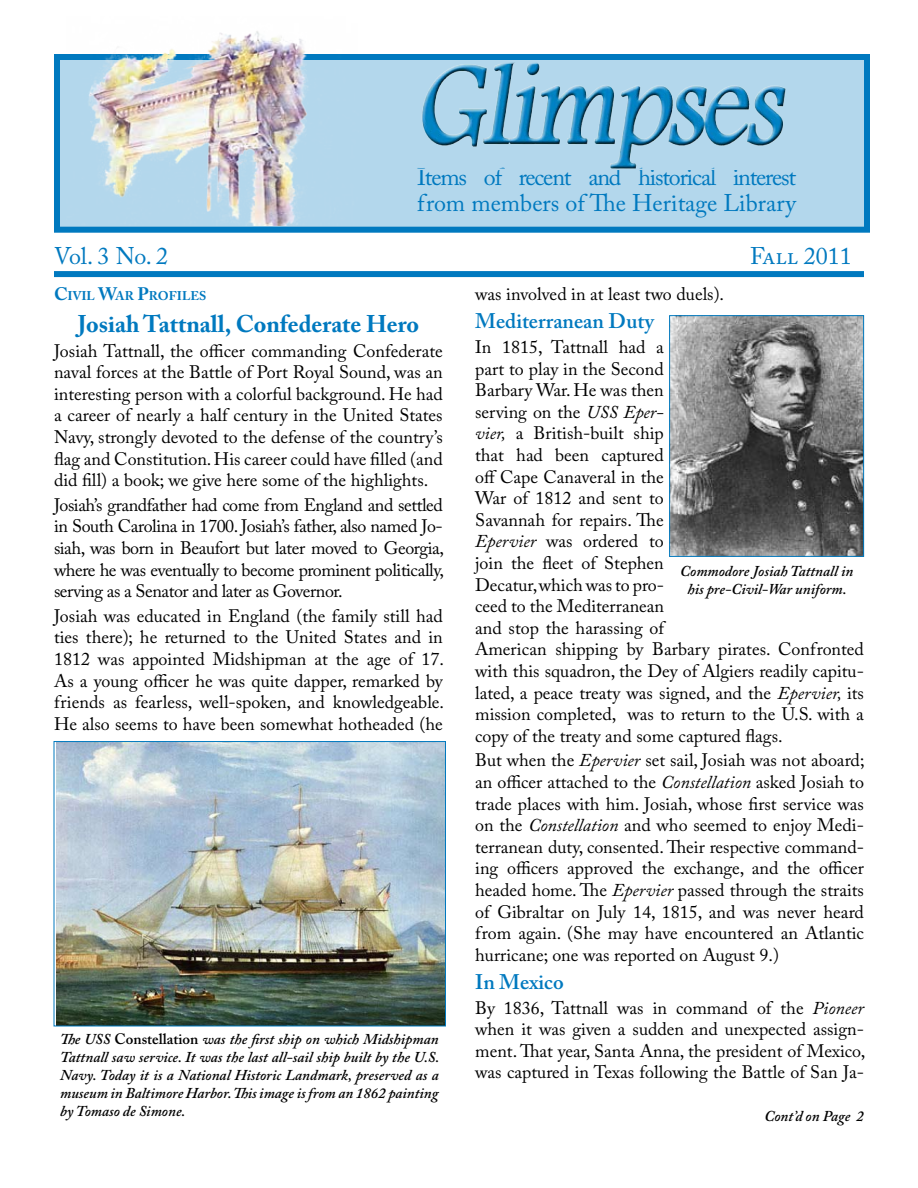
<style>
.page{position:relative;width:918px;height:1188px;background:#fff}
.page>*{position:absolute;margin:0;border:0;box-sizing:border-box;transform-origin:0 0}
.t1{font:24px/25.5px "Adobe Caslon Pro";color:#0079bf}
.t2{font:700 24px "Adobe Caslon Pro";color:#0079bf}
.t3{font:600 21px "Adobe Caslon Pro";color:#0079bf}
.t4{font:18px/21.6px "Adobe Caslon Pro";color:#000;text-align:justify}
.t5{font:italic 600 15px/18px "Adobe Caslon Pro";color:#000;text-align:justify}
.t6{font:700 12.6px "Adobe Caslon Pro";color:#0079bf}
.s1{font-size:18px}
.s2{font-style:normal}
.s3{font-style:italic}
</style>
<div class="page">
<div style="left:57px;top:57px;width:810px;height:173px;background:#b3d7ec"></div>
<div style="left:54px;top:54px;width:816px;height:179px;border:6px solid #0079bf"></div>
<img style="left:66px;top:31px;width:293px;height:194px">
<div style="left:54px;top:271px;width:810px;height:6px;background:#0079bf"></div>
<img style="left:671px;top:317px;width:191px;height:238px">
<div style="left:669px;top:315px;width:195px;height:242px;border:1px solid #0079bf"></div>
<img style="left:57px;top:743px;width:387px;height:281px">
<div style="left:54px;top:741px;width:392px;height:285px;border:1px solid #0079bf"></div>
<img style="left:422px;top:65px;width:364px;height:102px">
<h1 class="t1" style="left:417px;top:164px;width:381px">Items of recent and historical interest from members of The Heritage Library</h1>
<h1 class="t1" style="left:54px;top:243px;width:116px">Vol. 3 No. 2</h1>
<h1 class="t1" style="left:750px;top:243px;width:103px">Fall 2011</h1>
<p class="t6" style="left:54px;top:288px;width:154px"><span class="s1">C</span>ivil <span class="s1">W</span>ar <span class="s1">P</span>rofiles</p>
<h1 class="t2" style="left:78px;top:310px;width:343px">Josiah Tattnall, Confederate Hero</h1>
<p class="t4" style="left:54px;top:340px;width:390px">Josiah Tattnall, the officer commanding Confederate naval forces at the Battle of Port Royal Sound, was an interesting person with a colorful background. He had a career of nearly a half century in the United States Navy, strongly devoted to the defense of the country’s flag and Constitution. His career could have filled (and did fill) a book; we give here some of the highlights.</p>
<p class="t4" style="left:54px;top:494px;width:392px">Josiah’s grandfather had come from England and settled in South Carolina in 1700. Josiah’s father, also named Jo&shy;siah, was born in Beaufort but later moved to Georgia, where he was eventually to become prominent politically, serving as a Senator and later as Governor.</p>
<p class="t4" style="left:54px;top:605px;width:392px">Josiah was educated in England (the family still had ties there); he returned to the United States and in 1812 was appointed Midshipman at the age of 17.<br>As a young officer he was quite dapper, remarked by friends as fearless, well-spoken, and knowledgeable.<br>He also seems to have been somewhat hotheaded (he</p>
<p class="t5" style="left:60px;top:1030px;width:381px">The USS <span class="s2">Constellation</span> was the first ship on which Midshipman Tattnall saw service. It was the last all-sail ship built by the U.S.<br>Navy. Today it is a National Historic Landmark, preserved as a museum in Baltimore Harbor. This image is from an 1862 painting by Tomaso de Simone.</p>
<p class="t4" style="left:475px;top:283px;width:251px">was involved in at least two duels).</p>
<p class="t3" style="left:475px;top:309px;width:180px">Mediterranean Duty</p>
<p class="t4" style="left:475px;top:336px;width:390px;text-align:left">In 1815, Tattnall had a<br>part to play in the Second<br>Barbary War. He was then<br>serving on the <span class="s3">USS Eper-<br>vier,</span> a British-built ship<br>that had been captured<br>off Cape Canaveral in the<br>War of 1812 and sent to<br>Savannah for repairs. The<br><span class="s3">Epervier</span> was ordered to<br>join the fleet of Stephen<br>Decatur, which was to pro-<br>ceed to the Mediterranean<br>and stop the harassing of<br>American shipping by Barbary pirates. Confronted with this squadron, the Dey of Algiers readily capitu&shy;lated, a peace treaty was signed, and the <span class="s3">Epervier,</span> its mission completed, was to return to the U.S. with a copy of the treaty and some captured flags.</p>
<p class="t4" style="left:475px;top:749px;width:391px">But when the <span class="s3">Epervier</span> set sail, Josiah was not aboard; an officer attached to the <span class="s3">Constellation</span> asked Josiah to trade places with him. Josiah, whose first service was on the <span class="s3">Constellation</span> and who seemed to enjoy Medi&shy;terranean duty, consented. Their respective command&shy;ing officers approved the exchange, and the officer headed home. The <span class="s3">Epervier</span> passed through the straits of Gibraltar on July 14, 1815, and was never heard from again. (She may have encountered an Atlantic hurricane; one was reported on August 9.)</p>
<p class="t3" style="left:475px;top:969px;width:90px">In Mexico</p>
<p class="t4" style="left:475px;top:997px;width:392px">By 1836, Tattnall was in command of the <span class="s3">Pioneer </span>when it was given a sudden and unexpected assign&shy;ment. That year, Santa Anna, the president of Mexico, was captured in Texas following the Battle of San Ja-</p>
<p class="t5" style="left:680px;top:561px;width:175px;text-align:center">Commodore Josiah Tattnall in his pre-Civil-War uniform.</p>
<p class="t5" style="left:764px;top:1107px;width:101px">Cont’d on Page 2</p>
</div>
